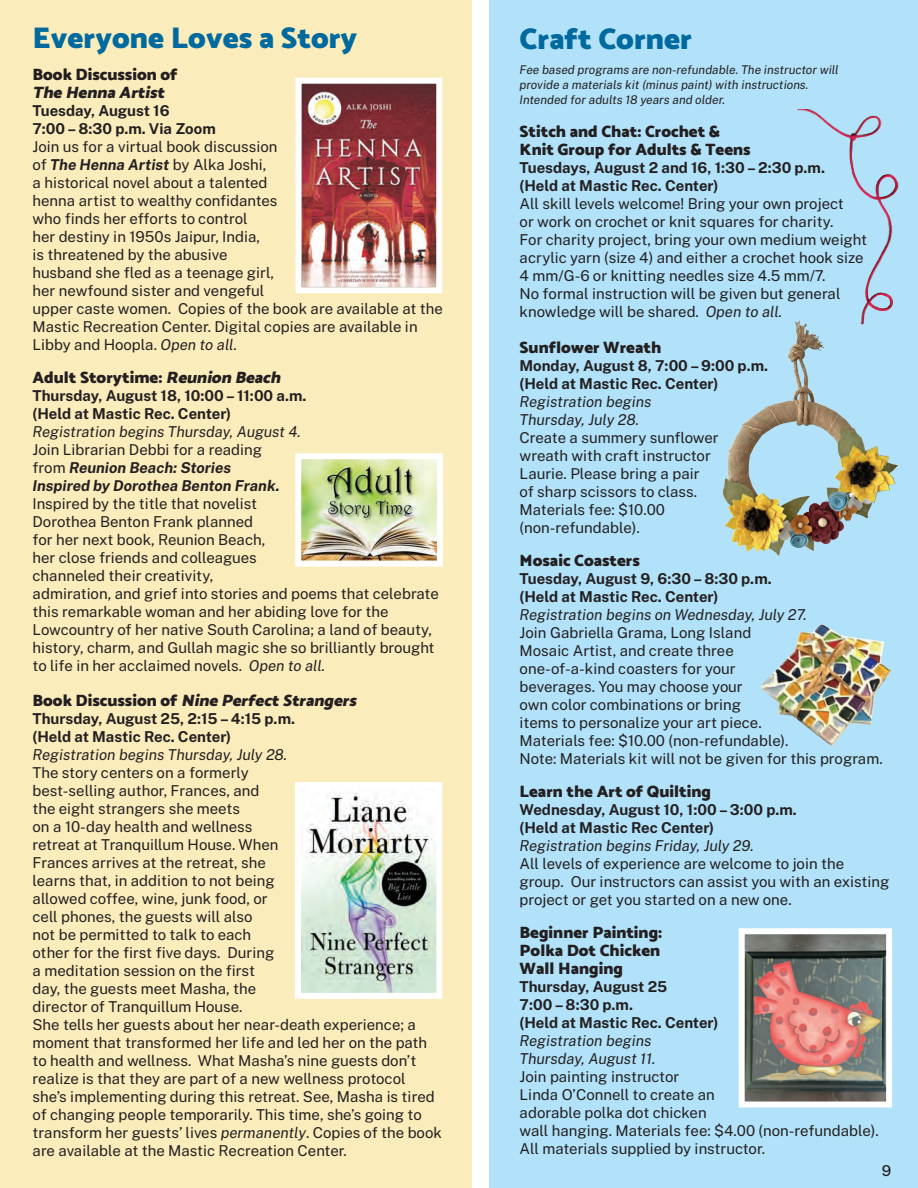
<style>
.page{position:relative;width:918px;height:1188px;background:#fff}
.page>*{position:absolute;margin:0;border:0;box-sizing:border-box;transform-origin:0 0}
.t1{font:100 30px "Catamaran";color:#006a9e}
.t2{font:100 16.5px/18px "Catamaran";color:#231f20}
.t3{font:italic 100 16.5px "Catamaran";color:#231f20}
.t4{font:15px/18px "Public Sans";color:#231f20}
.t5{font:700 15px/18px "Public Sans";color:#231f20}
.t6{font:italic 15px/18px "Public Sans";color:#231f20}
.t7{font:italic 700 15px/18px "Public Sans";color:#231f20}
.t8{font:500 15px "Public Sans";color:#231f20}
.t9{font:italic 12px/15px "Public Sans";color:#231f20}
.s1{font-weight:700;font-style:italic}
.s2{font-style:italic}
.s3{font-weight:400;font-style:normal}
.s4{font-style:normal}
</style>
<div class="page">
<div style="left:489px;top:0;width:429px;height:1188px;background:#b1e2f9"></div>
<div style="left:0;top:0;width:471px;height:1188px;background:#fbecbb"></div>
<img style="left:295px;top:453px;width:148px;height:114px">
<img style="left:295px;top:77px;width:148px;height:217px">
<img style="left:295px;top:782px;width:148px;height:217px">
<img style="left:738px;top:928px;width:154px;height:180px">
<img style="left:722px;top:321px;width:176px;height:235px">
<img style="left:761px;top:624px;width:130px;height:122px">
<img style="left:797px;top:109px;width:102px;height:216px">
<h1 class="t1" style="left:33px;top:15px;width:326px">Everyone Loves a Story</h1>
<h1 class="t1" style="left:520px;top:16px;width:174px">Craft Corner</h1>
<p class="t2" style="left:33px;top:65px;width:147px">Book Discussion of</p>
<p class="t3" style="left:33px;top:80px;width:138px">The Henna Artist</p>
<p class="t5" style="left:33px;top:101px;width:185px">Tuesday, August 16<br>7:00 – 8:30 p.m. Via Zoom</p>
<p class="t4" style="left:33px;top:137px;width:412px">Join us for a virtual book discussion<br>of <span class="s1">The Henna Artist</span> by Alka Joshi,<br>a historical novel about a talented<br>henna artist to wealthy confidantes<br>who finds her efforts to control<br>her destiny in 1950s Jaipur, India,<br>is threatened by the abusive<br>husband she fled as a teenage girl,<br>her newfound sister and vengeful<br>upper caste women. Copies of the book are available at the Mastic Recreation Center. Digital copies are available in Libby and Hoopla. <span class="s2">Open to all.</span></p>
<p class="t2" style="left:33px;top:368px;width:254px">Adult Storytime: <span class="s2">Reunion Beach</span></p>
<p class="t5" style="left:33px;top:386px;width:276px">Thursday, August 18, 10:00 – 11:00 a.m. (Held at Mastic Rec. Center)</p>
<p class="t6" style="left:33px;top:423px;width:270px">Registration begins Thursday, August 4.</p>
<p class="t7" style="left:33px;top:441px;width:249px"><span class="s3">Join Librarian Debbi for a reading from</span> Reunion Beach: Stories<br>Inspired by Dorothea Benton Frank.</p>
<p class="t4" style="left:33px;top:494px;width:408px">Inspired by the title that novelist<br>Dorothea Benton Frank planned<br>for her next book, Reunion Beach,<br>her close friends and colleagues<br>channeled their creativity,<br>admiration, and grief into stories and poems that celebrate this remarkable woman and her abiding love for the Lowcountry of her native South Carolina; a land of beauty, history, charm, and Gullah magic she so brilliantly brought to life in her acclaimed novels. <span class="s2">Open to all.</span></p>
<p class="t3" style="left:33px;top:688px;width:330px"><span class="s4">B o o k D i s c u s s i o n o f</span> Nine PerfectStrangers</p>
<p class="t5" style="left:33px;top:709px;width:264px">Thursday, August 25, 2:15 – 4:15 p.m. (Held at Mastic Rec. Center)</p>
<p class="t6" style="left:33px;top:745px;width:256px">Registration begins Thursday, July 28.</p>
<p class="t4" style="left:33px;top:763px;width:411px">The story centers on a formerly<br>best-selling author, Frances, and<br>the eight strangers she meets<br>on a 10-day health and wellness<br>retreat at Tranquillum House. When<br>Frances arrives at the retreat, she<br>learns that, in addition to not being<br>allowed coffee, wine, junk food, or<br>cell phones, the guests will also<br>not be permitted to talk to each<br>other for the first five days. During<br>a meditation session on the first<br>day, the guests meet Masha, the<br>director of Tranquillum House.<br>She tells her guests about her near-death experience; a moment that transformed her life and led her on the path to health and wellness. What Masha’s nine guests don’t realize is that they are part of a new wellness protocol she’s implementing during this retreat. See, Masha is tired of changing people temporarily. This time, she’s going to transform her guests’ lives <span class="s2">permanently</span>. Copies of the book are available at the Mastic Recreation Center.</p>
<p class="t9" style="left:520px;top:61px;width:321px">Fee based programs are non-refundable. The instructor will provide a materials kit (minus paint) with instructions.<br>Intended for adults 18 years and older.</p>
<p class="t2" style="left:520px;top:122px;width:233px">Stitch and Chat: Crochet &amp;<br>Knit Group for Adults &amp; Teens</p>
<p class="t5" style="left:520px;top:157px;width:307px">Tuesdays, August 2 and 16, 1:30 – 2:30 p.m. (Held at Mastic Rec. Center)</p>
<p class="t4" style="left:520px;top:193px;width:349px">All skill levels welcome! Bring your own project<br>or work on crochet or knit squares for charity.<br>For charity project, bring your own medium weight acrylic yarn (size 4) and either a crochet hook size 4 mm/G-6 or knitting needles size 4.5 mm/7.<br>No formal instruction will be given but general knowledge will be shared. <span class="s2">Open to all.</span></p>
<p class="t2" style="left:520px;top:338px;width:143px">Sunflower Wreath</p>
<p class="t5" style="left:520px;top:355px;width:250px">Monday, August 8, 7:00 – 9:00 p.m. (Held at Mastic Rec. Center)</p>
<p class="t6" style="left:520px;top:392px;width:133px">Registration begins<br>Thursday, July 28.</p>
<p class="t4" style="left:520px;top:427px;width:201px">Create a summery sunflower wreath with craft instructor<br>Laurie. Please bring a pair<br>of sharp scissors to class.<br>Materials fee: $10.00 (non-refundable).</p>
<p class="t2" style="left:520px;top:551px;width:122px">Mosaic Coasters</p>
<p class="t5" style="left:520px;top:568px;width:254px">Tuesday, August 9, 6:30 – 8:30 p.m. (Held at Mastic Rec. Center)</p>
<p class="t6" style="left:520px;top:605px;width:289px">Registration begins on Wednesday, July 27.</p>
<p class="t4" style="left:520px;top:622px;width:365px">Join Gabriella Grama, Long Island<br>Mosaic Artist, and create three<br>one-of-a-kind coasters for your<br>beverages. You may choose your<br>own color combinations or bring<br>items to personalize your art piece.<br>Materials fee: $10.00 (non-refundable).<br>Note: Materials kit will not be given for this program.</p>
<p class="t2" style="left:520px;top:782px;width:193px">Learn the Art of Quilting</p>
<p class="t5" style="left:520px;top:799px;width:279px">Wednesday, August 10, 1:00 – 3:00 p.m. (Held at Mastic Rec Center)</p>
<p class="t6" style="left:520px;top:836px;width:236px">Registration begins Friday, July 29.</p>
<p class="t4" style="left:520px;top:853px;width:371px">All levels of experience are welcome to join the group. Our instructors can assist you with an existing project or get you started on a new one.</p>
<p class="t2" style="left:520px;top:923px;width:144px">Beginner Painting:<br>Polka Dot Chicken<br>Wall Hanging</p>
<p class="t5" style="left:520px;top:976px;width:200px">Thursday, August 25<br>7:00 – 8:30 p.m.<br>(Held at Mastic Rec. Center)</p>
<p class="t6" style="left:520px;top:1031px;width:137px">Registration begins<br>Thursday, August 11.</p>
<p class="t4" style="left:520px;top:1066px;width:361px">Join painting instructor<br>Linda O’Connell to create an<br>adorable polka dot chicken<br>wall hanging. Materials fee: $4.00 (non-refundable).<br>All materials supplied by instructor.</p>
<p class="t8" style="left:882px;top:1160px;width:11px">9</p>
</div>
